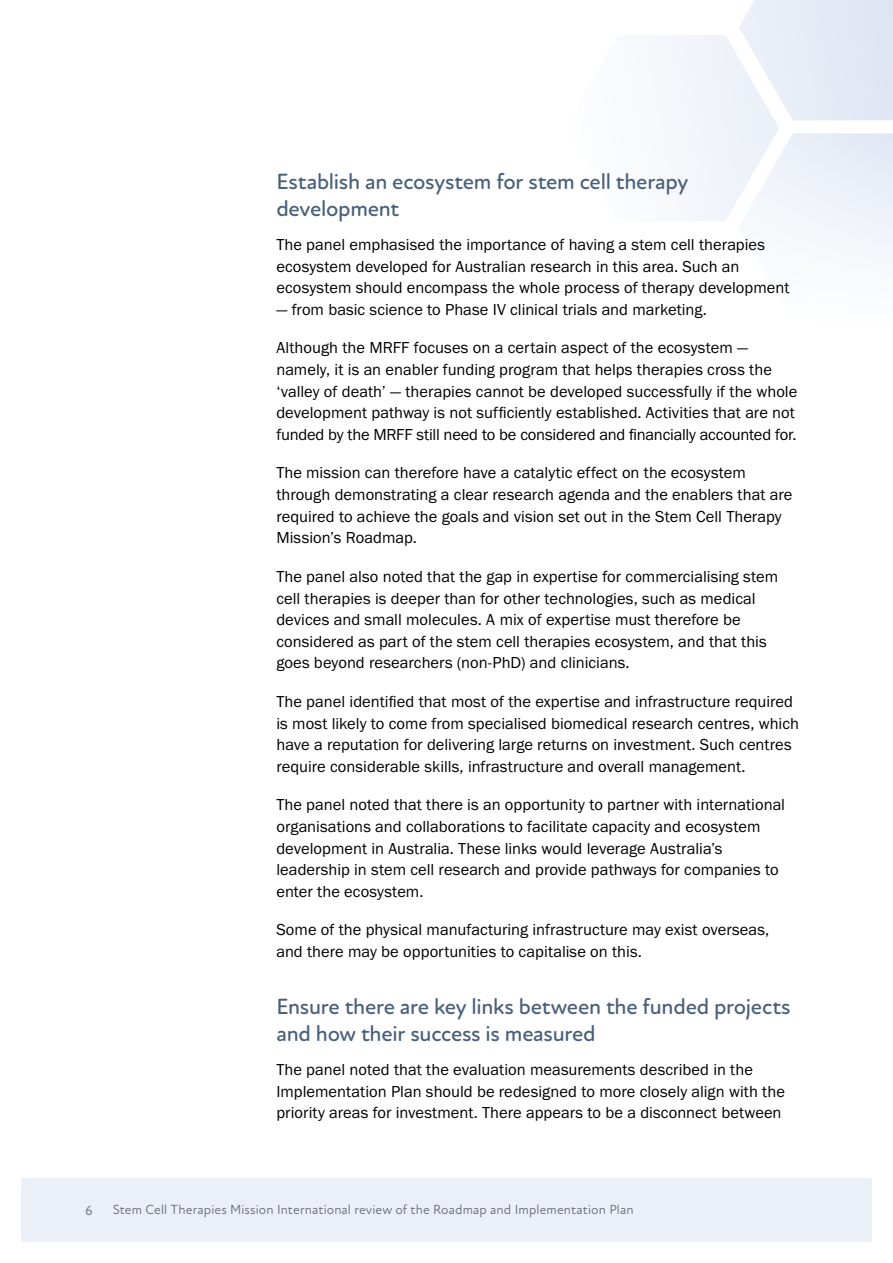
<style>
.page{position:relative;width:893px;height:1263px;background:#fff}
.page>*{position:absolute;margin:0;border:0;box-sizing:border-box;transform-origin:0 0}
.Heading_2{font:500 22.5px/27px "Atten Round New";letter-spacing:-.01em;color:#49607b}
.t1{font:16.5px/21.6px "Franklin Gothic URW Boo";color:#000}
.t2{font:13.5px "Atten Round New";letter-spacing:.01em;color:#6d6e71}
</style>
<div class="page">
<svg style="left:657px;top:0;width:236px;height:257px"></svg>
<div style="left:21px;top:1178px;width:851px;height:64px;background:#ebeff8"></div>
<h2 class="Heading_2" style="left:276px;top:168px;width:413px">Establish an ecosystem for stem cell therapy development</h2>
<p class="t1" style="left:276px;top:233px;width:515px">The panel emphasised the importance of having a stem cell therapies ecosystem developed for Australian research in this area. Such an ecosystem should encompass the whole process of therapy development</p>
<p class="t1" style="left:276px;top:298px;width:432px">— from basic science to Phase IV clinical trials and marketing.</p>
<p class="t1" style="left:276px;top:337px;width:522px">Although the MRFF focuses on a certain aspect of the ecosystem — namely, it is an enabler funding program that helps therapies cross the ‘valley of death’ — therapies cannot be developed successfully if the whole development pathway is not sufficiently established. Activities that are not funded by the MRFF still need to be considered and financially accounted for.</p>
<p class="t1" style="left:276px;top:462px;width:517px">The mission can therefore have a catalytic effect on the ecosystem through demonstrating a clear research agenda and the enablers that are required to achieve the goals and vision set out in the Stem Cell Therapy Mission’s Roadmap.</p>
<p class="t1" style="left:276px;top:565px;width:503px">The panel also noted that the gap in expertise for commercialising stem cell therapies is deeper than for other technologies, such as medical devices and small molecules. A mix of expertise must therefore be considered as part of the stem cell therapies ecosystem, and that this goes beyond researchers (non-PhD) and clinicians.</p>
<p class="t1" style="left:276px;top:690px;width:524px">The panel identified that most of the expertise and infrastructure required is most likely to come from specialised biomedical research centres, which have a reputation for delivering large returns on investment. Such centres require considerable skills, infrastructure and overall management.</p>
<p class="t1" style="left:276px;top:794px;width:510px">The panel noted that there is an opportunity to partner with international organisations and collaborations to facilitate capacity and ecosystem development in Australia. These links would leverage Australia’s leadership in stem cell research and provide pathways for companies to enter the ecosystem.</p>
<p class="t1" style="left:276px;top:919px;width:494px">Some of the physical manufacturing infrastructure may exist overseas, and there may be opportunities to capitalise on this.</p>
<h2 class="Heading_2" style="left:276px;top:993px;width:516px">Ensure there are key links between the funded projects and how their success is measured</h2>
<p class="t1" style="left:276px;top:1058px;width:510px">The panel noted that the evaluation measurements described in the<br>Implementation Plan should be redesigned to more closely align with the priority areas for investment. There appears to be a disconnect between</p>
<p class="t2" style="left:85px;top:1202px;width:9px">6</p>
<p class="t2" style="left:113px;top:1201px;width:522px">Stem Cell Therapies Mission International review of the Roadmap and Implementation Plan</p>
</div>
